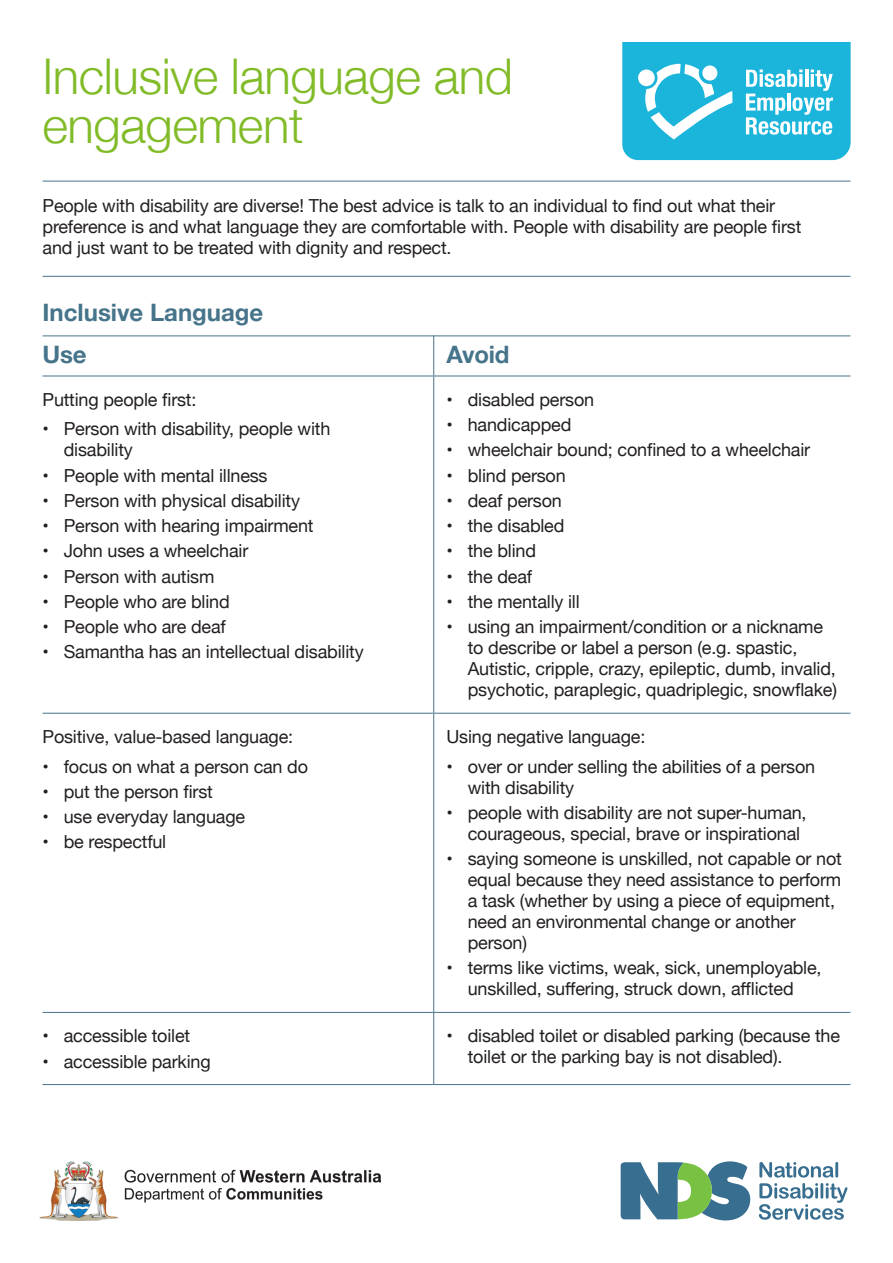
<style>
.page{position:relative;width:893px;height:1263px;background:#fff}
.page>*{position:absolute;margin:0;border:0;box-sizing:border-box;transform-origin:0 0}
.t1{font:300 49.2px/49.2px "Helvetica Neue";letter-spacing:-.01em;color:#81bb28}
.t2{font:700 24px "Helvetica Neue";color:#46748a}
.t3{font:18px/21px "Helvetica Neue";letter-spacing:-.01em;color:#231f20}
</style>
<div class="page">
<svg style="left:621px;top:1161px;width:129px;height:59px"></svg>
<svg style="left:759px;top:1162px;width:79px;height:15px"></svg>
<svg style="left:759px;top:1183px;width:88px;height:37px"></svg>
<img style="left:40px;top:1161px;width:341px;height:59px">
<hr style="left:43px;top:276px;width:807px;height:1px;background:#46748a">
<hr style="left:43px;top:181px;width:807px;height:1px;background:#46748a">
<hr style="left:433px;top:336px;width:1px;height:40px;background:#46748a">
<hr style="left:433px;top:376px;width:1px;height:337px;background:#46748a">
<hr style="left:433px;top:713px;width:1px;height:299px;background:#46748a">
<hr style="left:433px;top:1013px;width:1px;height:71px;background:#46748a">
<hr style="left:43px;top:376px;width:391px;height:1px;background:#46748a">
<hr style="left:434px;top:376px;width:416px;height:1px;background:#46748a">
<hr style="left:43px;top:713px;width:391px;height:1px;background:#46748a">
<hr style="left:434px;top:713px;width:416px;height:1px;background:#46748a">
<hr style="left:43px;top:1012px;width:391px;height:1px;background:#46748a">
<hr style="left:434px;top:1012px;width:416px;height:1px;background:#46748a">
<hr style="left:43px;top:1084px;width:391px;height:1px;background:#46748a">
<hr style="left:434px;top:1084px;width:416px;height:1px;background:#46748a">
<hr style="left:43px;top:335px;width:807px;height:1px;background:#46748a">
<svg style="left:622px;top:43px;width:228px;height:117px;background:#45c1e0"></svg>
<p class="t1" style="left:43px;top:48px;width:472px">Inclusive language and engagement</p>
<p class="t3" style="left:43px;top:196px;width:760px">People with disability are diverse! The best advice is talk to an individual to find out what their preference is and what language they are comfortable with. People with disability are people first and just want to be treated with dignity and respect.</p>
<p class="t2" style="left:43px;top:294px;width:222px">Inclusive Language</p>
<p class="t2" style="left:43px;top:336px;width:45px">Use</p>
<p class="t2" style="left:446px;top:336px;width:65px">Avoid</p>
<p class="t3" style="left:43px;top:390px;width:155px">Putting people first:</p>
<p class="t3" style="left:64px;top:419px;width:268px;text-indent:-21px">• Person with disability, people with disability</p>
<p class="t3" style="left:43px;top:466px;width:227px">• People with mental illness</p>
<p class="t3" style="left:43px;top:491px;width:259px">• Person with physical disability</p>
<p class="t3" style="left:43px;top:516px;width:273px">• Person with hearing impairment</p>
<p class="t3" style="left:43px;top:541px;width:207px">• John uses a wheelchair</p>
<p class="t3" style="left:43px;top:567px;width:173px">• Person with autism</p>
<p class="t3" style="left:43px;top:592px;width:189px">• People who are blind</p>
<p class="t3" style="left:43px;top:617px;width:185px">• People who are deaf</p>
<p class="t3" style="left:43px;top:642px;width:323px">• Samantha has an intellectual disability</p>
<p class="t3" style="left:446px;top:390px;width:149px">• disabled person</p>
<p class="t3" style="left:446px;top:415px;width:126px">• handicapped</p>
<p class="t3" style="left:446px;top:440px;width:365px">• wheelchair bound; confined to a wheelchair</p>
<p class="t3" style="left:446px;top:466px;width:121px">• blind person</p>
<p class="t3" style="left:446px;top:491px;width:117px">• deaf person</p>
<p class="t3" style="left:446px;top:516px;width:119px">• the disabled</p>
<p class="t3" style="left:446px;top:541px;width:91px">• the blind</p>
<p class="t3" style="left:446px;top:567px;width:87px">• the deaf</p>
<p class="t3" style="left:446px;top:592px;width:135px">• the mentally ill</p>
<p class="t3" style="left:468px;top:617px;width:371px;text-indent:-21px">• using an impairment/condition or a nickname to describe or label a person (e.g. spastic, Autistic, cripple, crazy, epileptic, dumb, invalid, psychotic, paraplegic, quadriplegic, snowflake)</p>
<p class="t3" style="left:43px;top:727px;width:252px">Positive, value-based language:</p>
<p class="t3" style="left:43px;top:757px;width:267px">• focus on what a person can do</p>
<p class="t3" style="left:43px;top:782px;width:172px">• put the person first</p>
<p class="t3" style="left:43px;top:807px;width:204px">• use everyday language</p>
<p class="t3" style="left:43px;top:832px;width:125px">• be respectful</p>
<p class="t3" style="left:43px;top:1026px;width:149px">• accessible toilet</p>
<p class="t3" style="left:43px;top:1052px;width:170px">• accessible parking</p>
<p class="t3" style="left:446px;top:727px;width:200px">Using negative language:</p>
<p class="t3" style="left:468px;top:757px;width:349px;text-indent:-21px">• over or under selling the abilities of a person with disability</p>
<p class="t3" style="left:468px;top:803px;width:340px;text-indent:-21px">• people with disability are not super-human, courageous, special, brave or inspirational</p>
<p class="t3" style="left:468px;top:849px;width:376px;text-indent:-21px">• saying someone is unskilled, not capable or not equal because they need assistance to perform a task (whether by using a piece of equipment, need an environmental change or another person)</p>
<p class="t3" style="left:446px;top:958px;width:377px;text-align:center">• terms like victims, weak, sick, unemployable, unskilled, suffering, struck down, afflicted</p>
<p class="t3" style="left:468px;top:1026px;width:374px;text-indent:-21px">• disabled toilet or disabled parking (because the toilet or the parking bay is not disabled).</p>
</div>
